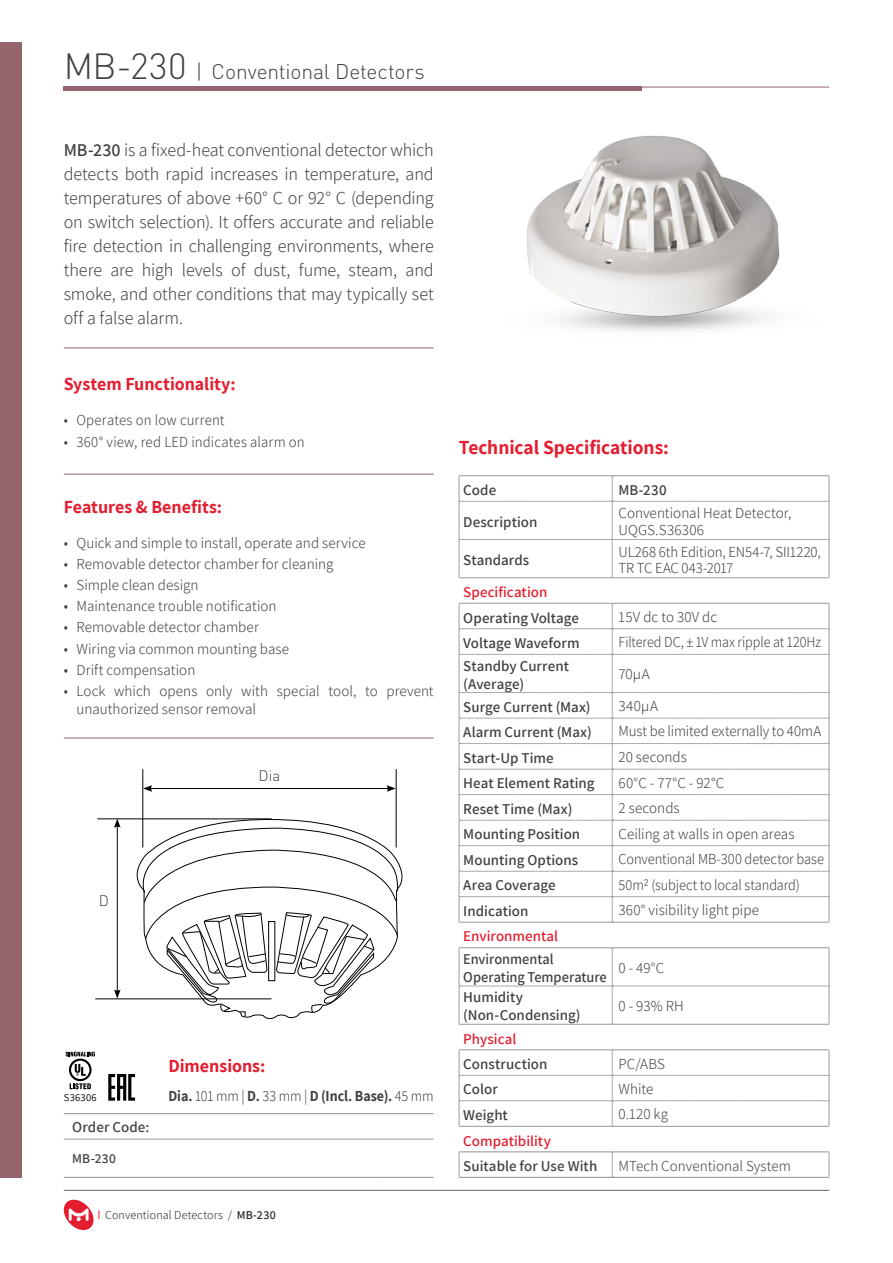
<style>
.page{position:relative;width:893px;height:1263px;background:#fff}
.page>*{position:absolute;margin:0;border:0;box-sizing:border-box;transform-origin:0 0}
.t1{font:300 21px "DIN Pro";letter-spacing:-.005em;color:#414042}
.רגיל{font:700 19.5px "Assistant";letter-spacing:-.005em;color:#e31e30}
.רגיל-2{font:300 18px/24px "Assistant";letter-spacing:-.005em;color:#414042;text-align:justify}
.רגיל-3{font:700 18px "Assistant";color:#e31e30}
.רגיל-4{font:300 15px/16.5px "Assistant";color:#414042}
.רגיל-5{font:600 15px/18px "Assistant";color:#414042}
.רגיל-6{font:600 15px "Assistant";color:#e31e30}
.רגיל-7{font:700 15px "Assistant";letter-spacing:-.005em;color:#414042;scale:.94 1}
.רגיל-8{font:600 15px/18px "Assistant";color:#414042;scale:.96 1}
.רגיל-9{font:300 15px "Assistant";color:#414042;scale:.94 1}
.רגיל-10{font:300 15px "Assistant";color:#414042;scale:.96 1}
.רגיל-11{font:300 15px "Assistant";color:#414042;scale:.95 1}
.heading{font:300 15px "DIN Pro";color:#414042}
.רגיל-12{font:600 13.5px "Assistant";color:#414042}
.sub_head{font:300 12px "Assistant";letter-spacing:.01em;color:#292829}
.sub_head-2{font:10.5px "Assistant";letter-spacing:.03em;color:#000}
.s1{font-size:36px}
.s2{font-weight:600}
.s3{font-weight:300}
.s4{font-family:"DIN Pro"}
</style>
<div class="page">
<div style="left:0;top:43px;width:21px;height:1135px;background:#94656d"></div>
<hr style="left:64px;top:1190px;width:765px;height:1px;background:#636466">
<hr style="left:64px;top:87px;width:765px;height:1px;background:#94656d">
<hr style="left:64px;top:87px;width:578px;height:4px;background:#94656d">
<hr style="left:150px;top:788px;width:239px;height:1px;background:#000">
<svg style="left:144px;top:785px;width:8px;height:7px"></svg>
<svg style="left:387px;top:785px;width:9px;height:7px"></svg>
<hr style="left:143px;top:769px;width:1px;height:78px;background:#000">
<hr style="left:396px;top:769px;width:1px;height:78px;background:#000">
<hr style="left:97px;top:819px;width:175px;height:1px;background:#000">
<hr style="left:117px;top:825px;width:1px;height:167px;background:#000">
<svg style="left:114px;top:819px;width:7px;height:9px"></svg>
<svg style="left:114px;top:989px;width:7px;height:9px"></svg>
<hr style="left:95px;top:998px;width:176px;height:1px;background:#000">
<svg style="left:128px;top:818px;width:275px;height:202px"></svg>
<svg style="left:139px;top:827px;width:259px;height:190px"></svg>
<img style="left:526px;top:135px;width:254px;height:197px">
<hr style="left:64px;top:348px;width:370px;height:1px;background:#94656d">
<hr style="left:64px;top:474px;width:370px;height:1px;background:#94656d">
<hr style="left:64px;top:738px;width:370px;height:1px;background:#94656d">
<hr style="left:64px;top:1113px;width:314px;height:1px;background:#9a9c9f">
<hr style="left:378px;top:1113px;width:56px;height:1px;background:#9a9c9f">
<hr style="left:64px;top:1177px;width:314px;height:1px;background:#9a9c9f">
<hr style="left:378px;top:1177px;width:56px;height:1px;background:#9a9c9f">
<hr style="left:64px;top:1138px;width:314px;height:2px;background:#a2a4a6">
<hr style="left:378px;top:1138px;width:56px;height:2px;background:#a2a4a6">
<svg style="left:108px;top:1074px;width:27px;height:27px"></svg>
<svg style="left:66px;top:1052px;width:29px;height:37px"></svg>
<hr style="left:459px;top:475px;width:153px;height:1px;background:#a2a4a6">
<hr style="left:612px;top:475px;width:217px;height:1px;background:#a2a4a6">
<hr style="left:459px;top:603px;width:153px;height:1px;background:#a2a4a6">
<hr style="left:612px;top:603px;width:217px;height:1px;background:#a2a4a6">
<hr style="left:459px;top:922px;width:153px;height:1px;background:#a2a4a6">
<hr style="left:612px;top:922px;width:217px;height:1px;background:#a2a4a6">
<hr style="left:459px;top:947px;width:153px;height:1px;background:#a2a4a6">
<hr style="left:612px;top:947px;width:217px;height:1px;background:#a2a4a6">
<hr style="left:459px;top:1024px;width:153px;height:1px;background:#a2a4a6">
<hr style="left:612px;top:1024px;width:217px;height:1px;background:#a2a4a6">
<hr style="left:459px;top:1049px;width:153px;height:1px;background:#a2a4a6">
<hr style="left:612px;top:1049px;width:217px;height:1px;background:#a2a4a6">
<hr style="left:459px;top:1126px;width:153px;height:1px;background:#a2a4a6">
<hr style="left:612px;top:1126px;width:217px;height:1px;background:#a2a4a6">
<svg style="left:459px;top:1152px;width:1px;height:25px"></svg>
<svg style="left:829px;top:1152px;width:1px;height:25px"></svg>
<svg style="left:459px;top:476px;width:371px;height:102px"></svg>
<svg style="left:459px;top:604px;width:371px;height:318px"></svg>
<svg style="left:459px;top:948px;width:371px;height:76px"></svg>
<svg style="left:459px;top:1050px;width:371px;height:76px"></svg>
<svg style="left:612px;top:1152px;width:1px;height:25px"></svg>
<hr style="left:459px;top:1151px;width:153px;height:1px;background:#9a9c9f">
<hr style="left:612px;top:1151px;width:217px;height:1px;background:#9a9c9f">
<hr style="left:459px;top:1177px;width:153px;height:1px;background:#9a9c9f">
<hr style="left:612px;top:1177px;width:217px;height:1px;background:#9a9c9f">
<svg style="left:63px;top:1199px;width:31px;height:31px"></svg>
<p class="t1" style="left:64px;top:57px;width:363px"><span class="s1">MB-230</span> | Conventional Detectors</p>
<p class="רגיל-2" style="left:64px;top:137px;width:371px"><span class="s2">MB-230</span> is a fixed-heat conventional detector which detects both rapid increases in temperature, and temperatures of above +60° C or 92° C (depending on switch selection). It offers accurate and reliable fire detection in challenging environments, where there are high levels of dust, fume, steam, and smoke, and other conditions that may typically set off a false alarm.</p>
<p class="רגיל-3" style="left:64px;top:372px;width:173px">System Functionality:</p>
<p class="רגיל-4" style="left:64px;top:411px;width:162px">• Operates on low current</p>
<p class="רגיל-4" style="left:64px;top:433px;width:243px">• 360° view, red LED indicates alarm on</p>
<p class="רגיל-3" style="left:64px;top:495px;width:160px">Features &amp; Benefits:</p>
<p class="רגיל-4" style="left:64px;top:533px;width:303px">• Quick and simple to install, operate and service</p>
<p class="רגיל-4" style="left:64px;top:555px;width:271px">• Removable detector chamber for cleaning</p>
<p class="רגיל-4" style="left:64px;top:576px;width:136px">• Simple clean design</p>
<p class="רגיל-4" style="left:64px;top:597px;width:214px">• Maintenance trouble notification</p>
<p class="רגיל-4" style="left:64px;top:618px;width:197px">• Removable detector chamber</p>
<p class="רגיל-4" style="left:64px;top:639px;width:227px">• Wiring via common mounting base</p>
<p class="רגיל-4" style="left:64px;top:661px;width:133px">• Drift compensation</p>
<p class="רגיל-4" style="left:77px;top:681px;width:359px;line-height:18px;text-indent:-13px">• Lock which opens only with special tool, to prevent unauthorized sensor removal</p>
<p class="heading" style="left:99px;top:891px;width:12px">D</p>
<p class="heading" style="left:259px;top:765px;width:23px">Dia</p>
<p class="sub_head-2" style="left:64px;top:1090px;width:34px">S36306</p>
<p class="רגיל-5" style="left:72px;top:1117px;width:79px">Order Code:</p>
<p class="רגיל-12" style="left:72px;top:1149px;width:45px">MB-230</p>
<p class="רגיל-3" style="left:168px;top:1054px;width:98px">Dimensions:</p>
<p class="רגיל-7" style="left:168px;top:1085px;width:284px">Dia. <span class="s3">101 mm |</span> D. <span class="s3">33 mm |</span> D (Incl. Base). <span class="s3">45 mm</span></p>
<p class="sub_head" style="left:98px;top:1207px;width:179px"><sup>|</sup> Conventional Detectors / <span class="s2">MB-230</span></p>
<p class="רגיל" style="left:459px;top:434px;width:211px">Technical Specifications:</p>
<p class="רגיל-5" style="left:463px;top:480px;width:34px">Code</p>
<p class="רגיל-5" style="left:618px;top:480px;width:50px">MB-230</p>
<p class="רגיל-5" style="left:463px;top:512px;width:76px">Description</p>
<p class="רגיל-4" style="left:618px;top:504px;width:174px">Conventional Heat Detector,<br>UQGS.S36306</p>
<p class="רגיל-5" style="left:463px;top:550px;width:67px">Standards</p>
<p class="רגיל-4" style="left:618px;top:543px;width:204px">UL268 6th Edition, EN54-7, SII1220,<br>TR TC EAC 043-2017</p>
<p class="רגיל-6" style="left:463px;top:582px;width:86px">Specification</p>
<p class="רגיל-5" style="left:463px;top:608px;width:117px">Operating Voltage</p>
<p class="רגיל-4" style="left:618px;top:608px;width:100px">15V dc to 30V dc</p>
<p class="רגיל-5" style="left:463px;top:633px;width:118px">Voltage Waveform</p>
<p class="רגיל-9" style="left:618px;top:632px;width:217px">Filtered DC, ± 1V max ripple at 120Hz</p>
<p class="רגיל-5" style="left:463px;top:656px;width:107px">Standby Current (Average)</p>
<p class="רגיל-4" style="left:618px;top:665px;width:33px">70<span class="s4">μ</span>A</p>
<p class="רגיל-5" style="left:463px;top:697px;width:129px">Surge Current (Max)</p>
<p class="רגיל-4" style="left:618px;top:697px;width:41px">340<span class="s4">μ</span>A</p>
<p class="רגיל-5" style="left:463px;top:722px;width:130px">Alarm Current (Max)</p>
<p class="רגיל-4" style="left:618px;top:722px;width:204px">Must be limited externally to 40mA</p>
<p class="רגיל-5" style="left:463px;top:748px;width:92px">Start-Up Time</p>
<p class="רגיל-4" style="left:618px;top:748px;width:70px">20 seconds</p>
<p class="רגיל-5" style="left:463px;top:773px;width:133px">Heat Element Rating</p>
<p class="רגיל-4" style="left:618px;top:773px;width:107px">60°C - 77°C - 92°C</p>
<p class="רגיל-5" style="left:463px;top:799px;width:111px">Reset Time (Max)</p>
<p class="רגיל-4" style="left:618px;top:799px;width:63px">2 seconds</p>
<p class="רגיל-5" style="left:463px;top:824px;width:118px">Mounting Position</p>
<p class="רגיל-4" style="left:618px;top:824px;width:177px">Ceiling at walls in open areas</p>
<p class="רגיל-5" style="left:463px;top:850px;width:116px">Mounting Options</p>
<p class="רגיל-10" style="left:618px;top:849px;width:216px">Conventional MB-300 detector base</p>
<p class="רגיל-5" style="left:463px;top:875px;width:94px">Area Coverage</p>
<p class="רגיל-11" style="left:618px;top:874px;width:192px">50m<span class="s4">²</span> (subject to local standard)</p>
<p class="רגיל-5" style="left:463px;top:901px;width:67px">Indication</p>
<p class="רגיל-4" style="left:618px;top:901px;width:142px">360° visibility light pipe</p>
<p class="רגיל-6" style="left:463px;top:926px;width:96px">Environmental</p>
<p class="רגיל-8" style="left:463px;top:950px;width:151px">Environmental<br>Operating Temperature</p>
<p class="רגיל-4" style="left:618px;top:959px;width:47px">0 - 49°C</p>
<p class="רגיל-5" style="left:463px;top:988px;width:61px">Humidity</p>
<p class="רגיל-5" style="left:463px;top:1006px;width:119px">(Non-Condensing)</p>
<p class="רגיל-4" style="left:618px;top:997px;width:67px">0 - 93% RH</p>
<p class="רגיל-6" style="left:463px;top:1028px;width:55px">Physical</p>
<p class="רגיל-5" style="left:463px;top:1054px;width:86px">Construction</p>
<p class="רגיל-4" style="left:618px;top:1055px;width:48px">PC/ABS</p>
<p class="רגיל-5" style="left:463px;top:1080px;width:36px">Color</p>
<p class="רגיל-4" style="left:618px;top:1080px;width:36px">White</p>
<p class="רגיל-5" style="left:463px;top:1105px;width:46px">Weight</p>
<p class="רגיל-4" style="left:618px;top:1105px;width:51px">0.120 kg</p>
<p class="רגיל-6" style="left:463px;top:1130px;width:89px">Compatibility</p>
<p class="רגיל-5" style="left:463px;top:1156px;width:135px">Suitable for Use With</p>
<p class="רגיל-4" style="left:618px;top:1157px;width:174px">MTech Conventional System</p>
</div>
